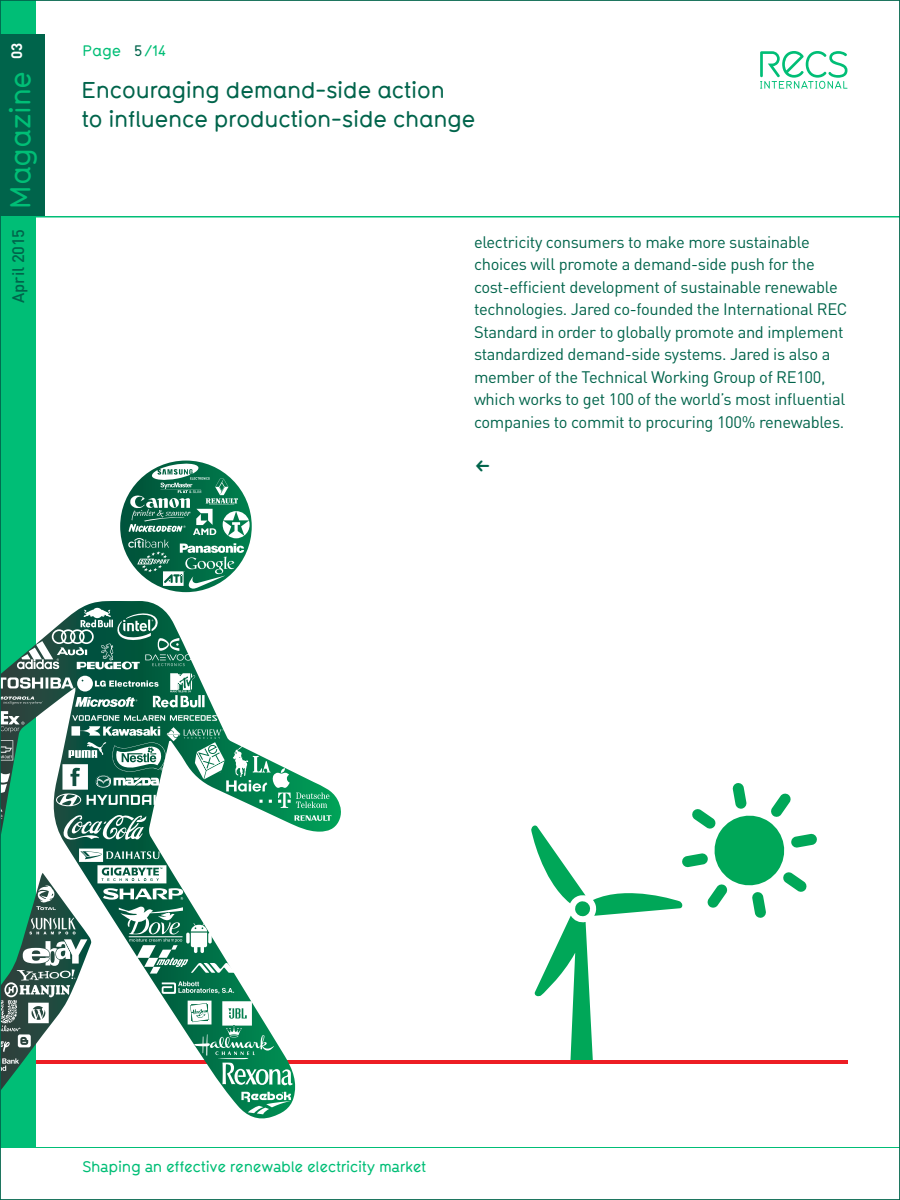
<style>
.page{position:relative;width:900px;height:1200px;background:#fff}
.page>*{position:absolute;margin:0;border:0;box-sizing:border-box;transform-origin:0 0}
.t1{font:500 22.5px/30px "Typ 1451";letter-spacing:-.02em;color:#00644b}
.t2{font:16.5px/22.5px "DIN";letter-spacing:-.02em;color:#00644b}
.t3{font:500 16.5px "DIN";letter-spacing:-.005em;color:#00644b}
.t4{font:500 15px "Typ 1451 Alternate";letter-spacing:-.02em;color:#00be76}
.t5{font:500 15px "Typ 1451";color:#00be76}
.s1{font-family:"Typ 1451";font-size:28.5px;color:#00be76}
.s2{font-weight:700;font-size:15px;color:#fff}
.s3{color:#00644b}
</style>
<div class="page">
<hr style="left:0;top:1147px;width:900px;height:1px;background:#00be76">
<svg style="left:760px;top:51px;width:87px;height:38px"></svg>
<div style="left:0;top:0;width:36px;height:1148px;background:#00be76"></div>
<hr style="left:0;top:216px;width:900px;height:2px;background:#00be76">
<div style="left:0;top:34px;width:45px;height:182px;background:#00644b"></div>
<hr style="left:36px;top:1061px;width:812px;height:3px;background:#ed1d24">
<svg style="left:531px;top:783px;width:286px;height:278px"></svg>
<svg style="left:2px;top:463px;width:330px;height:651px"></svg>
<p class="t3" style="left:8px;top:303px;width:262px;rotate:-90deg">April 2015 <span class="s1">Magazine</span> <span class="s2">03</span></p>
<p class="t5" style="left:82px;top:40px;width:85px">Page <span class="s3">5</span>/14</p>
<h1 class="t1" style="left:81px;top:73px;width:396px">Encouraging demand-side action<br>to influence production-side change</h1>
<p class="t2" style="left:474px;top:230px;width:375px">electricity consumers to make more sustainable choices will promote a demand-side push for the cost-efficient development of sustainable renewable technologies. Jared co-founded the International REC Standard in order to globally promote and implement standardized demand-side systems. Jared is also a member of the Technical Working Group of RE100, which works to get 100 of the world’s most influential companies to commit to procuring 100% renewables.</p>
<p class="t4" style="left:82px;top:1156px;width:345px">Shaping an effective renewable electricity market</p>
</div>
